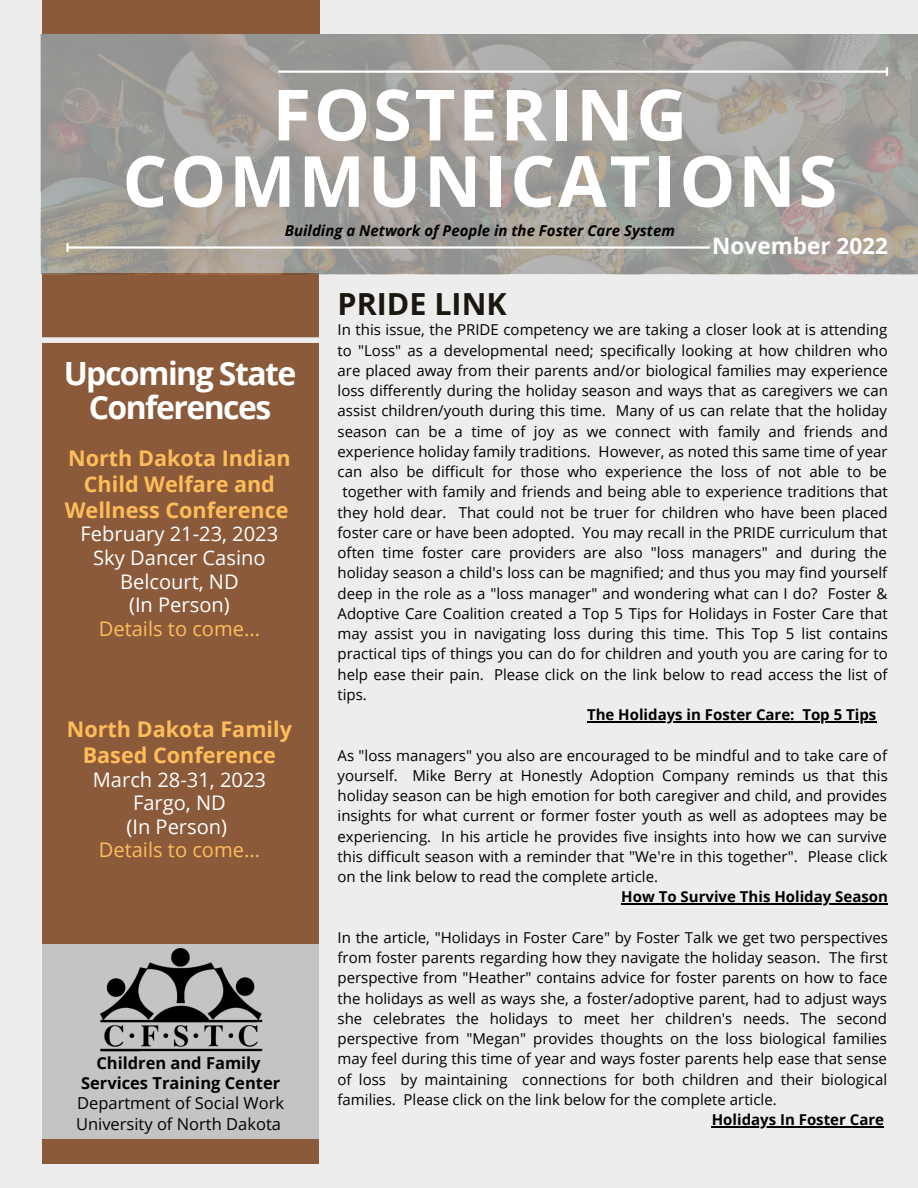
<style>
.page{position:relative;width:918px;height:1188px;background:#ededed}
.page>*{position:absolute;margin:0;border:0;box-sizing:border-box;transform-origin:0 0}
.t1{font:700 70.65px/66.3px "Open Sans";letter-spacing:.04em;color:#fff;text-align:center}
.t2{font:700 31.95px/33.8px "Open Sans";letter-spacing:-.05em;color:#fff;text-align:center}
.t3{font:700 30.45px "Open Sans";color:#1b170f}
.t4{font:700 22.5px "Open Sans";color:#fff}
.t5{font:700 21.6px/25.8px "Open Sans";color:#ffbd59;text-align:center}
.t6{font:20.1px/23.7px "Open Sans";color:#fff;text-align:center}
.t7{font:20.1px "Open Sans";color:#ffbd59}
.t8{font:16.5px/20.2px "Open Sans";color:#000}
.t9{font:700 16.5px/20.2px "Open Sans";color:#000;text-align:center}
.t10{font:15px/20.2px "Open Sans";color:#000;text-align:justify}
.t11{font:700 15px "Open Sans";color:#000}
.t12{font:italic 700 15px "Open Sans";color:#000}
</style>
<div class="page">
<div style="left:42px;top:273px;width:277px;height:891px;background:#8b5a3b"></div>
<img style="left:41px;top:35px;width:877px;height:239px">
<hr style="left:278px;top:71px;width:608px;height:2px;background:#fff">
<svg style="left:886px;top:67px;width:2px;height:9px"></svg>
<hr style="left:68px;top:246px;width:642px;height:3px;background:#fff">
<svg style="left:66px;top:243px;width:3px;height:9px"></svg>
<div style="left:42px;top:337px;width:320px;height:6px;background:#ededed"></div>
<div style="left:42px;top:944px;width:277px;height:195px;background:#c5c4c3"></div>
<img style="left:100px;top:948px;width:163px;height:104px">
<div style="left:42px;top:0;width:278px;height:34px;background:#8b5a3b"></div>
<hr style="left:587px;top:721px;width:208px;height:1px;background:#000">
<hr style="left:802px;top:721px;width:74px;height:1px;background:#000">
<hr style="left:621px;top:904px;width:267px;height:1px;background:#000">
<hr style="left:712px;top:1126px;width:172px;height:1px;background:#000">
<h1 class="t1" style="left:122px;top:80px;width:716px">FOSTERING<br>COMMUNICATIONS</h1>
<p class="t12" style="left:285px;top:220px;width:392px">Building a Network of People in the Foster Care System</p>
<h3 class="t3" style="left:338px;top:283px;width:171px">PRIDE LINK</h3>
<h3 class="t4" style="left:712px;top:230px;width:177px">November 2022</h3>
<h2 class="t2" style="left:64px;top:356px;width:234px">Upcoming State<br>Conferences</h2>
<h3 class="t5" style="left:65px;top:445px;width:227px">North Dakota Indian<br>Child Welfare and<br>Wellness Conference</h3>
<h3 class="t6" style="left:81px;top:522px;width:199px">February 21-23, 2023<br>Sky Dancer Casino<br>Belcourt, ND<br>(In Person)</h3>
<h3 class="t7" style="left:99px;top:614px;width:163px">Details to come...</h3>
<h3 class="t5" style="left:67px;top:716px;width:227px">North Dakota Family<br>Based Conference</h3>
<h3 class="t6" style="left:93px;top:767px;width:175px">March 28-31, 2023<br>Fargo, ND<br>(In Person)</h3>
<h3 class="t7" style="left:99px;top:836px;width:163px">Details to come...</h3>
<p class="t9" style="left:81px;top:1052px;width:201px">Children and Family<br>Services Training Center</p>
<p class="t8" style="left:76px;top:1093px;width:210px">Department of Social Work<br>University of North Dakota</p>
<p class="t10" style="left:338px;top:319px;width:551px">In this issue, the PRIDE competency we are taking a closer look at is attending</p>
<p class="t10" style="left:338px;top:340px;width:552px">to "Loss" as a developmental need; specifically looking at how children who</p>
<p class="t10" style="left:338px;top:360px;width:552px">are placed away from their parents and/or biological families may experience</p>
<p class="t10" style="left:338px;top:380px;width:552px">loss differently during the holiday season and ways that as caregivers we can</p>
<p class="t10" style="left:338px;top:400px;width:551px">assist children/youth during this time. Many of us can relate that the holiday</p>
<p class="t10" style="left:338px;top:421px;width:552px">season can be a time of joy as we connect with family and friends and</p>
<p class="t10" style="left:338px;top:441px;width:552px">experience holiday family traditions. However, as noted this same time of year</p>
<p class="t10" style="left:338px;top:461px;width:551px">can also be difficult for those who experience the loss of not able to be</p>
<p class="t10" style="left:343px;top:481px;width:547px">together with family and friends and being able to experience traditions that</p>
<p class="t10" style="left:338px;top:502px;width:552px">they hold dear. That could not be truer for children who have been placed</p>
<p class="t10" style="left:338px;top:522px;width:551px">foster care or have been adopted. You may recall in the PRIDE curriculum that</p>
<p class="t10" style="left:338px;top:542px;width:551px">often time foster care providers are also "loss managers" and during the</p>
<p class="t10" style="left:338px;top:562px;width:551px">holiday season a child's loss can be magnified; and thus you may find yourself</p>
<p class="t10" style="left:338px;top:583px;width:551px">deep in the role as a "loss manager" and wondering what can I do? Foster &amp;</p>
<p class="t10" style="left:338px;top:603px;width:552px">Adoptive Care Coalition created a Top 5 Tips for Holidays in Foster Care that</p>
<p class="t10" style="left:338px;top:623px;width:552px">may assist you in navigating loss during this time. This Top 5 list contains</p>
<p class="t10" style="left:338px;top:643px;width:552px">practical tips of things you can do for children and youth you are caring for to</p>
<p class="t10" style="left:338px;top:664px;width:552px">help ease their pain. Please click on the link below to read access the list of</p>
<p class="t10" style="left:338px;top:684px;width:31px">tips.</p>
<p class="t11" style="left:587px;top:704px;width:291px">The Holidays in Foster Care: Top 5 Tips</p>
<p class="t10" style="left:338px;top:745px;width:552px">As "loss managers" you also are encouraged to be mindful and to take care of yourself. Mike Berry at Honestly Adoption Company reminds us that this holiday season can be high emotion for both caregiver and child, and provides insights for what current or former foster youth as well as adoptees may be experiencing. In his article he provides five insights into how we can survive this difficult season with a reminder that "We're in this together". Please click on the link below to read the complete article.</p>
<p class="t11" style="left:621px;top:886px;width:268px">How To Survive This Holiday Season</p>
<p class="t10" style="left:338px;top:927px;width:552px">In the article, "Holidays in Foster Care" by Foster Talk we get two perspectives from foster parents regarding how they navigate the holiday season. The first perspective from "Heather" contains advice for foster parents on how to face the holidays as well as ways she, a foster/adoptive parent, had to adjust ways she celebrates the holidays to meet her children's needs. The second perspective from "Megan" provides thoughts on the loss biological families may feel during this time of year and ways foster parents help ease that sense of loss by maintaining connections for both children and their biological families. Please click on the link below for the complete article.</p>
<p class="t11" style="left:712px;top:1109px;width:174px">Holidays In Foster Care</p>
</div>
